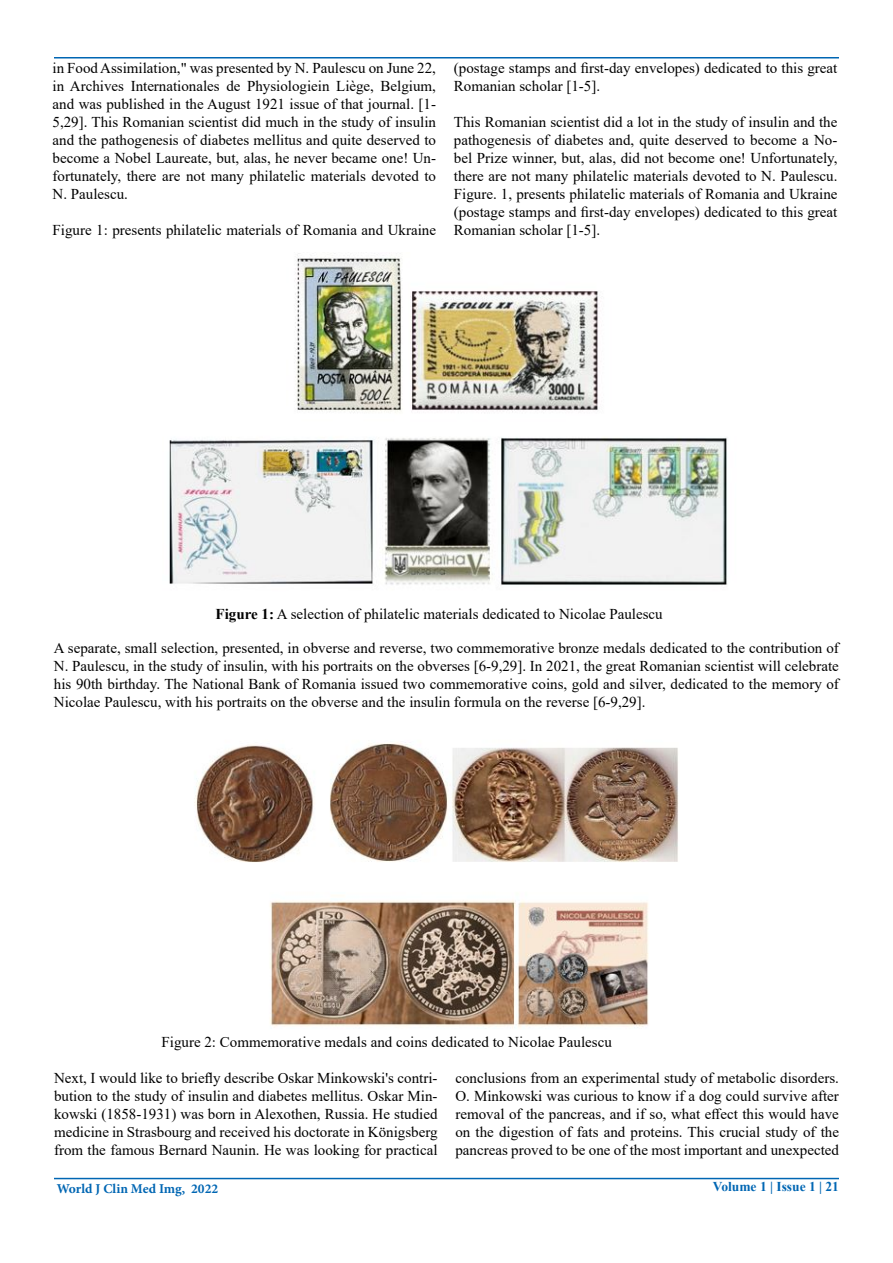
<style>
.page{position:relative;width:893px;height:1263px;background:#fff}
.page>*{position:absolute;margin:0;border:0;box-sizing:border-box;transform-origin:0 0}
.t1{font:15px/18px "Times New Roman";color:#000;text-align:justify}
.t2{font:700 13.5px "Minion Pro";color:#0066b3}
.t3{font:700 13.5px "Times New Roman";color:#0066b3}
.s1{font-weight:700}
</style>
<div class="page">
<hr style="left:54px;top:1178px;width:785px;height:1px;background:#0066b3">
<img style="left:169px;top:253px;width:558px;height:332px">
<img style="left:194px;top:742px;width:485px;height:286px">
<hr style="left:54px;top:57px;width:785px;height:1px;background:#0066b3">
<p class="t1" style="left:53px;top:59px;width:385px">in Food Assimilation," was presented by N. Paulescu on June 22, in Archives Internationales de Physiologiein Liège, Belgium, and was published in the August 1921 issue of that journal. [1- 5,29]. This Romanian scientist did much in the study of insulin and the pathogenesis of diabetes mellitus and quite deserved to become a Nobel Laureate, but, alas, he never became one! Un&shy;fortunately, there are not many philatelic materials devoted to N. Paulescu.</p>
<p class="t1" style="left:53px;top:221px;width:385px">Figure 1: presents philatelic materials of Romania and Ukraine</p>
<p class="t1" style="left:454px;top:59px;width:385px">(postage stamps and first-day envelopes) dedicated to this great<br>Romanian scholar [1-5].</p>
<p class="t1" style="left:454px;top:113px;width:385px">This Romanian scientist did a lot in the study of insulin and the pathogenesis of diabetes and, quite deserved to become a No&shy;bel Prize winner, but, alas, did not become one! Unfortunately, there are not many philatelic materials devoted to N. Paulescu.<br>Figure. 1, presents philatelic materials of Romania and Ukraine (postage stamps and first-day envelopes) dedicated to this great Romanian scholar [1-5].</p>
<p class="t1" style="left:216px;top:604px;width:449px"><span class="s1">Figure 1:</span> A selection of philatelic materials dedicated to Nicolae Paulescu</p>
<p class="t1" style="left:54px;top:638px;width:786px">A separate, small selection, presented, in obverse and reverse, two commemorative bronze medals dedicated to the contribution of N. Paulescu, in the study of insulin, with his portraits on the obverses [6-9,29]. In 2021, the great Romanian scientist will celebrate his 90th birthday. The National Bank of Romania issued two commemorative coins, gold and silver, dedicated to the memory of Nicolae Paulescu, with his portraits on the obverse and the insulin formula on the reverse [6-9,29].</p>
<p class="t1" style="left:162px;top:1032px;width:452px">Figure 2: Commemorative medals and coins dedicated to Nicolae Paulescu</p>
<p class="t1" style="left:54px;top:1068px;width:385px">Next, I would like to briefly describe Oskar Minkowski's contri&shy;bution to the study of insulin and diabetes mellitus. Oskar Min&shy;kowski (1858-1931) was born in Alexothen, Russia. He studied medicine in Strasbourg and received his doctorate in Königsberg from the famous Bernard Naunin. He was looking for practical</p>
<p class="t1" style="left:455px;top:1068px;width:385px">conclusions from an experimental study of metabolic disorders.<br>O. Minkowski was curious to know if a dog could survive after removal of the pancreas, and if so, what effect this would have on the digestion of fats and proteins. This crucial study of the pancreas proved to be one of the most important and unexpected</p>
<p class="t2" style="left:57px;top:1179px;width:163px">World J Clin Med Img, 2022</p>
<p class="t3" style="left:713px;top:1177px;width:128px">Volume 1 | Issue 1 | 21</p>
</div>
